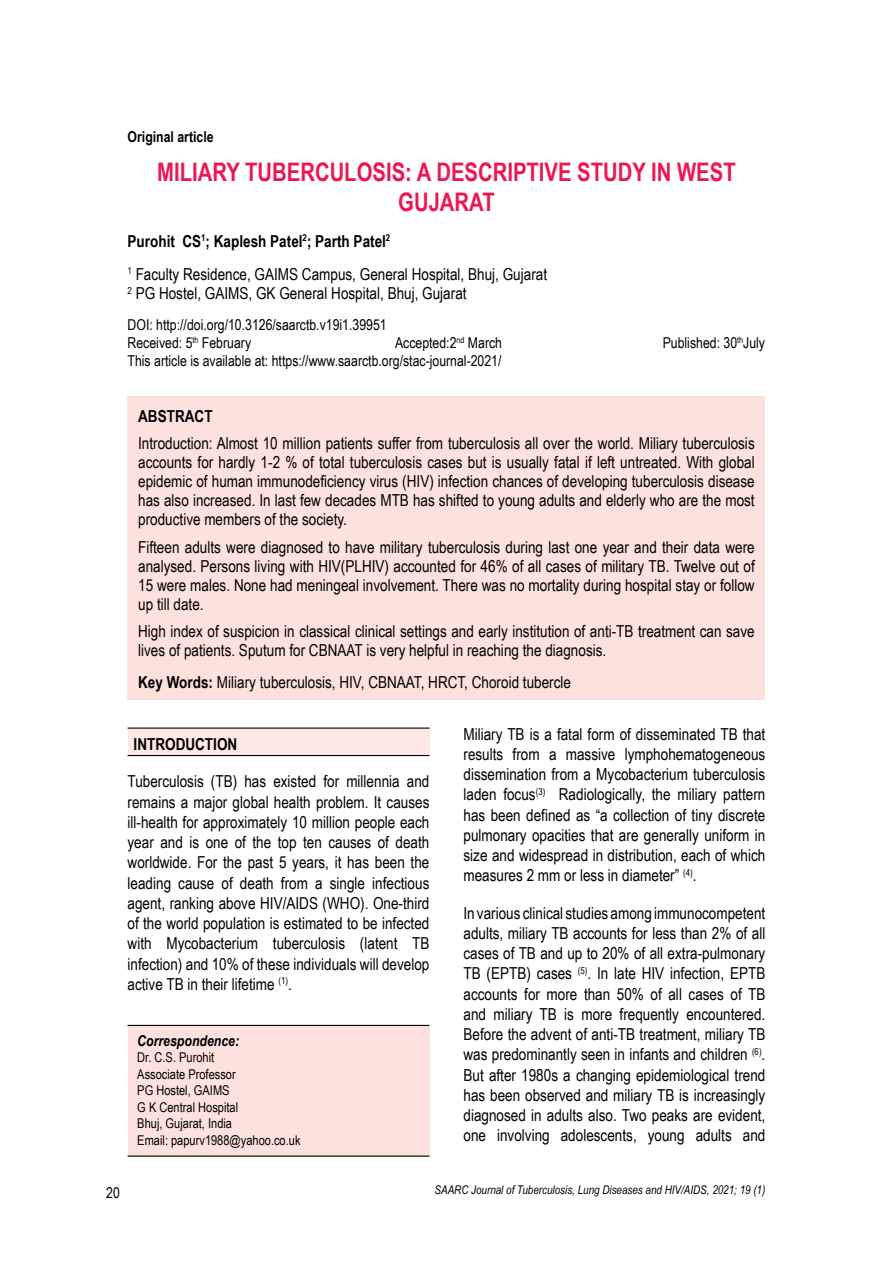
<style>
.page{position:relative;width:893px;height:1263px;background:#fff}
.page>*{position:absolute;margin:0;border:0;box-sizing:border-box;transform-origin:0 0}
.t1{font:700 25.5px "Arial Narrow";color:#ed1651}
.t2{font:16.5px/20.2px "Arial Narrow";color:#000;text-align:justify}
.t3{font:700 16.5px "Arial Narrow";color:#000}
.t4{font:15px/18px "Arial Narrow";color:#000}
.t5{font:italic 700 15px "Arial Narrow";color:#000}
.t6{font:700 15px "Arial Narrow";color:#000}
.t7{font:13.5px/16.5px "Arial Narrow";color:#000}
.t8{font:italic 12px "Arial Narrow";color:#000}
.s1{font-weight:700}
</style>
<div class="page">
<div style="left:128px;top:1025px;width:301px;height:132px;background:#fde1dd"></div>
<hr style="left:128px;top:1025px;width:301px;height:1px;background:#000">
<hr style="left:128px;top:1155px;width:301px;height:2px;background:#000">
<div style="left:128px;top:728px;width:301px;height:27px;background:#fde8e4"></div>
<hr style="left:128px;top:727px;width:301px;height:2px;background:#000">
<hr style="left:128px;top:755px;width:301px;height:1px;background:#000">
<div style="left:128px;top:396px;width:637px;height:303px;background:#fde1dd"></div>
<p class="t6" style="left:128px;top:125px;width:88px">ORIGINAL ARTICLE</p>
<h1 class="t1" style="left:157px;top:152px;width:29px">MILIARY</h1>
<h1 class="t1" style="left:245px;top:152px;width:27px">TUBERCULOSIS</h1>
<h1 class="t1" style="left:405px;top:152px;width:59px">: A DESCRIPTIVE</h1>
<h1 class="t1" style="left:577px;top:152px;width:29px">STUDY</h1>
<h1 class="t1" style="left:651px;top:152px;width:59px">IN WEST</h1>
<h1 class="t1" style="left:398px;top:183px;width:30px">GUJARAT</h1>
<p class="t2" style="left:128px;top:224px;width:421px;line-height:32.5px"><span class="s1">PUROHIT CS</span><sup>1</sup><span class="s1">; KAPLESH PATEL</span><sup>2</sup><span class="s1">; PARTH PATEL</span><sup>2<br></sup><sup>1</sup> Faculty Residence, GAIMS Campus, General Hospital, Bhuj, Gujarat</p>
<p class="t2" style="left:128px;top:283px;width:341px"><sup>2</sup> PG Hostel, GAIMS, GK General Hospital, Bhuj, Gujarat</p>
<p class="t4" style="left:128px;top:315px;width:261px">DOI: http://doi.org/10.3126/saarctb.v19i1.39951<br>Received: 5<sup>th</sup> February</p>
<p class="t4" style="left:395px;top:333px;width:109px">Accepted:2<sup>nd</sup> March</p>
<p class="t4" style="left:663px;top:333px;width:104px">Published: 30<sup>th</sup>July</p>
<p class="t4" style="left:128px;top:351px;width:375px">This article is available at: https://www.saarctb.org/stac-journal-2021/</p>
<p class="t3" style="left:138px;top:403px;width:76px">ABSTRACT</p>
<p class="t2" style="left:138px;top:433px;width:618px;line-height:19px">Introduction: Almost 10 million patients suffer from tuberculosis all over the world. Miliary tuberculosis accounts for hardly 1-2 % of total tuberculosis cases but is usually fatal if left untreated. With global epidemic of human immunodeficiency virus (HIV) infection chances of developing tuberculosis disease has also increased. In last few decades MTB has shifted to young adults and elderly who are the most productive members of the society.</p>
<p class="t2" style="left:138px;top:537px;width:618px;line-height:18.9px">Fifteen adults were diagnosed to have military tuberculosis during last one year and their data were analysed. Persons living with HIV(PLHIV) accounted for 46% of all cases of military TB. Twelve out of 15 were males. None had meningeal involvement. There was no mortality during hospital stay or follow up till date.</p>
<p class="t2" style="left:138px;top:621px;width:618px;line-height:18.9px">High index of suspicion in classical clinical settings and early institution of anti-TB treatment can save lives of patients. Sputum for CBNAAT is very helpful in reaching the diagnosis.</p>
<p class="t2" style="left:138px;top:671px;width:434px"><span class="s1">KEY WORDS:</span> Miliary tuberculosis, HIV, CBNAAT, HRCT, Choroid tubercle</p>
<p class="t2" style="left:463px;top:723px;width:303px">Miliary TB is a fatal form of disseminated TB that results from a massive lymphohematogeneous dissemination from a Mycobacterium tuberculosis laden focus<sup>(3)</sup> Radiologically, the miliary pattern has been defined as “a collection of tiny discrete pulmonary opacities that are generally uniform in size and widespread in distribution, each of which measures 2 mm or less in diameter” <sup>(4)</sup>.</p>
<p class="t2" style="left:463px;top:902px;width:303px">In various clinical studies among immunocompetent adults, miliary TB accounts for less than 2% of all cases of TB and up to 20% of all extra-pulmonary TB (EPTB) cases <sup>(5)</sup>. In late HIV infection, EPTB accounts for more than 50% of all cases of TB and miliary TB is more frequently encountered.<br>Before the advent of anti-TB treatment, miliary TB was predominantly seen in infants and children <sup>(6)</sup>.<br>But after 1980s a changing epidemiological trend has been observed and miliary TB is increasingly diagnosed in adults also. Two peaks are evident, one involving adolescents, young adults and</p>
<p class="t3" style="left:134px;top:731px;width:105px">INTRODUCTION</p>
<p class="t2" style="left:128px;top:771px;width:303px">Tuberculosis (TB) has existed for millennia and remains a major global health problem. It causes ill-health for approximately 10 million people each year and is one of the top ten causes of death worldwide. For the past 5 years, it has been the leading cause of death from a single infectious agent, ranking above HIV/AIDS (WHO). One-third of the world population is estimated to be infected with Mycobacterium tuberculosis (latent TB infection) and 10% of these individuals will develop active TB in their lifetime <sup>(1)</sup>.</p>
<p class="t5" style="left:137px;top:1029px;width:103px">Correspondence:</p>
<p class="t7" style="left:137px;top:1049px;width:165px">Dr. C.S. Purohit<br>Associate Professor<br>PG Hostel, GAIMS<br>G K Central Hospital<br>Bhuj, Gujarat, India<br>Email: papurv1988@yahoo.co.uk</p>
<p class="t4" style="left:106px;top:1183px;width:15px">20</p>
<p class="t8" style="left:435px;top:1181px;width:332px">SAARC Journal of Tuberculosis, Lung Diseases and HIV/AIDS, 2021; 19 (1)</p>
</div>
